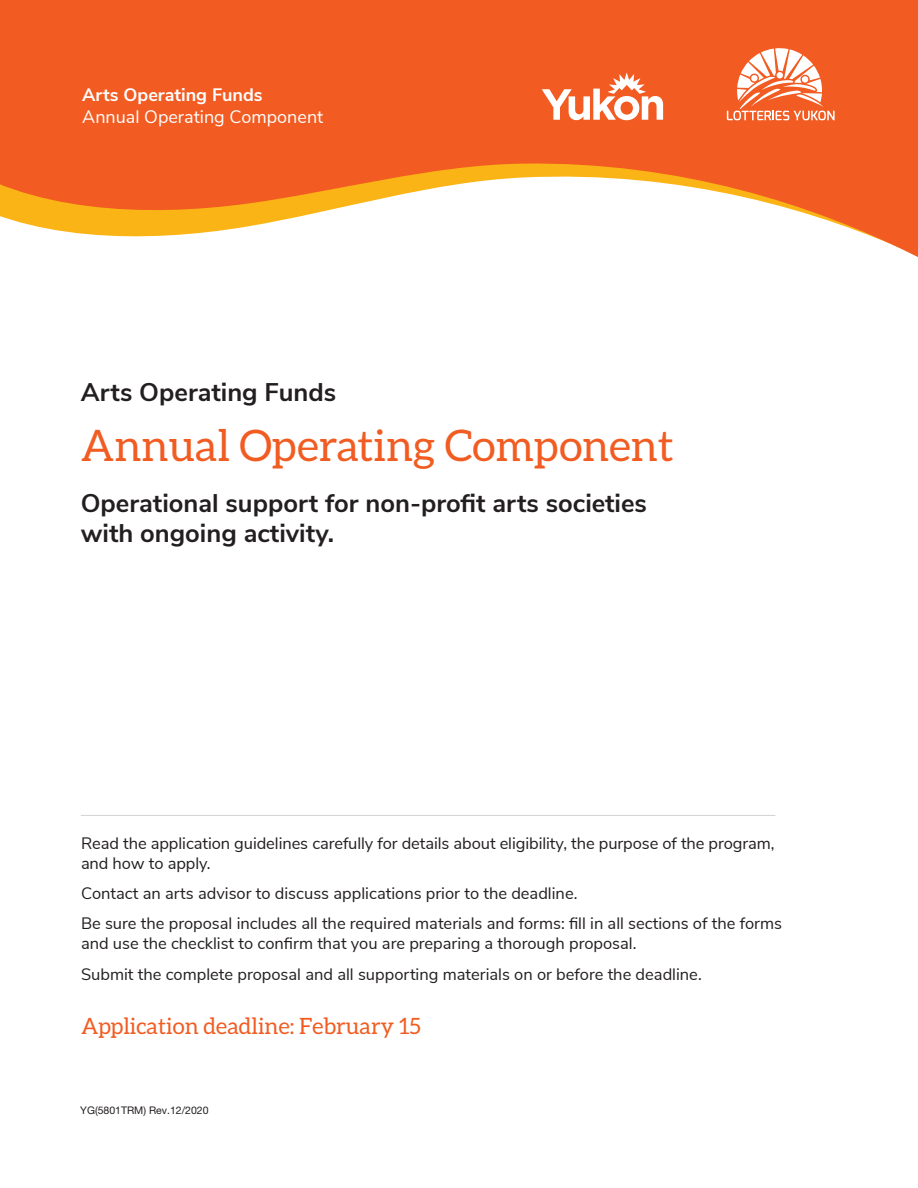
<style>
.page{position:relative;width:918px;height:1188px;background:#fff}
.page>*{position:absolute;margin:0;border:0;box-sizing:border-box;transform-origin:0 0}
.t1{font:43.5px "Aleo";color:#f15c22}
.t2{font:700 25.5px/30.6px "Nunito Sans";color:#231f20}
.t3{font:22.5px "Aleo";color:#f15c22}
.t4{font:18px "Nunito Sans";color:#fff}
.t5{font:700 18px "Nunito Sans";color:#fff}
.t6{font:16.5px/30.3px "Nunito Sans";color:#231f20}
.t7{font:10.5px "Helvetica Neue LT Std";color:#231f20}
</style>
<div class="page">
<svg style="left:0;top:0;width:918px;height:257px;fill:#f25b21"></svg>
<svg style="left:727px;top:48px;width:108px;height:72px"></svg>
<svg style="left:542px;top:72px;width:121px;height:48px"></svg>
<hr style="left:81px;top:815px;width:694px;height:1px;background:#d1d2d4">
<p class="t5" style="left:82px;top:82px;width:182px">Arts Operating Funds</p>
<p class="t4" style="left:82px;top:104px;width:243px">Annual Operating Component</p>
<h2 class="t2" style="left:81px;top:375px;width:257px">Arts Operating Funds</h2>
<h1 class="t1" style="left:81px;top:421px;width:595px">Annual Operating Component</h1>
<h2 class="t2" style="left:81px;top:486px;width:568px">Operational support for non-profit arts societies with ongoing activity.</h2>
<p class="t6" style="left:81px;top:832px;width:695px;line-height:19.8px">Read the application guidelines carefully for details about eligibility, the purpose of the program, and how to apply.</p>
<p class="t6" style="left:81px;top:877px;width:703px">Contact an arts advisor to discuss applications prior to the deadline.<br>Be sure the proposal includes all the required materials and forms: fill in all sections of the forms</p>
<p class="t6" style="left:81px;top:927px;width:622px">and use the checklist to confirm that you are preparing a thorough proposal.<br>Submit the complete proposal and all supporting materials on or before the deadline.</p>
<h3 class="t3" style="left:81px;top:1013px;width:341px">Application deadline: February 15</h3>
<p class="t7" style="left:80px;top:1105px;width:130px">YG(5801TRM) Rev.12/2020</p>
</div>
